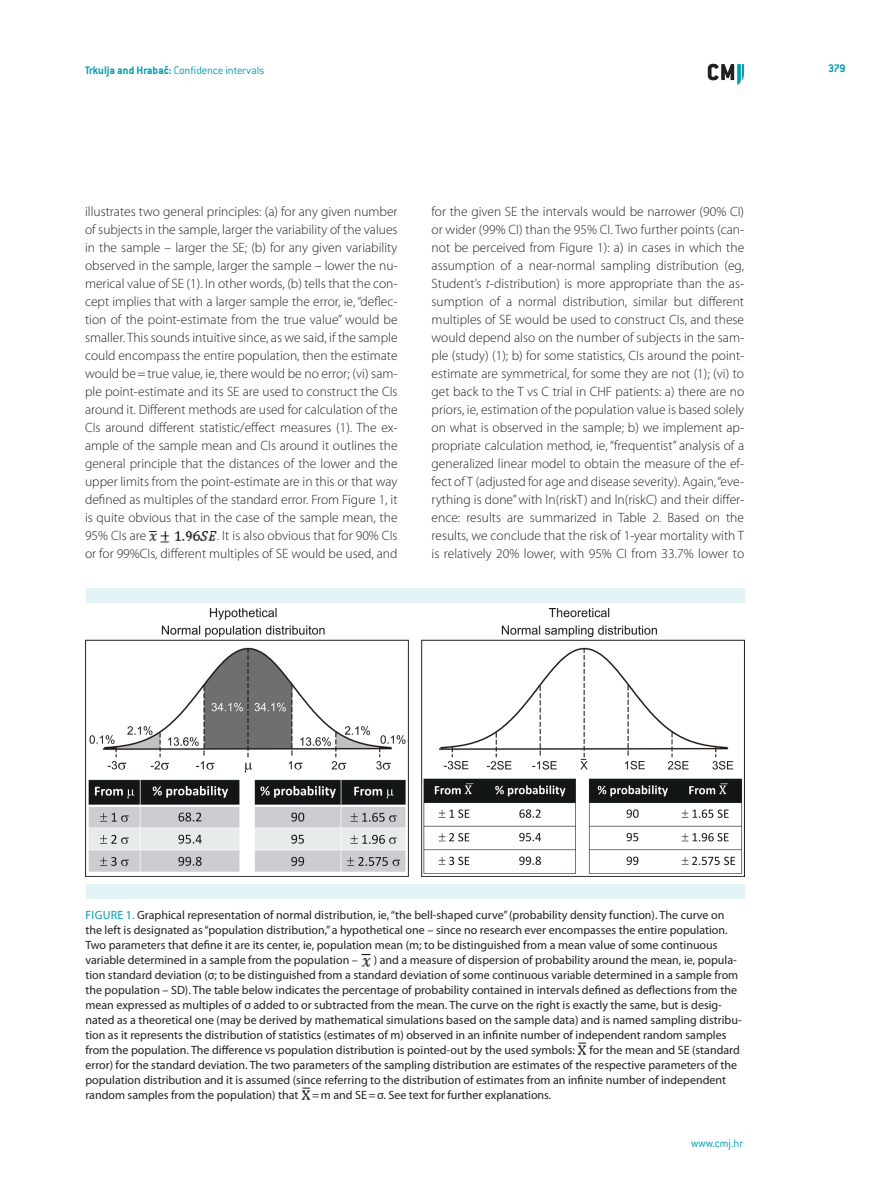
<style>
.page{position:relative;width:893px;height:1191px;background:#fff}
.page>*{position:absolute;margin:0;border:0;box-sizing:border-box;transform-origin:0 0}
.t1{font:300 13.5px/18px "Myriad Pro";color:#231f20;text-align:justify}
.t2{font:12px/15px "Myriad Pro";color:#231f20}
.t3{font:300 12px "ITC Conduit LTCE";color:#009fb4}
.t4{font:700 12px "ITC Conduit LTCE";color:#009fb4}
.s1{font-weight:700}
.s2{font-style:italic}
.s3{color:#009fb4}
</style>
<div class="page">
<svg style="left:708px;top:64px;width:36px;height:21px"></svg>
<img style="left:149px;top:531px;width:68px;height:11px">
<img style="left:85px;top:609px;width:659px;height:267px">
<img style="left:361px;top:954px;width:10px;height:13px">
<img style="left:577px;top:1042px;width:10px;height:13px">
<img style="left:301px;top:1087px;width:10px;height:13px">
<div style="left:86px;top:588px;width:658px;height:15px;background:#e2f2f5"></div>
<div style="left:86px;top:884px;width:658px;height:15px;background:#e2f2f5"></div>
<p class="t3" style="left:85px;top:63px;width:181px"><span class="s1">Trkulja and Hrabač:</span> Confidence intervals</p>
<p class="t4" style="left:828px;top:61px;width:19px">379</p>
<p class="t1" style="left:85px;top:202px;width:314px">illustrates two general principles: (a) for any given number of subjects in the sample, larger the variability of the values in the sample – larger the SE; (b) for any given variability observed in the sample, larger the sample – lower the nu&shy;merical value of SE (1). In other words, (b) tells that the con&shy;cept implies that with a larger sample the error, ie, “deflec&shy;tion of the point-estimate from the true value” would be smaller. This sounds intuitive since, as we said, if the sample could encompass the entire population, then the estimate would be=true value, ie, there would be no error; (vi) sam&shy;ple point-estimate and its SE are used to construct the CIs around it. Different methods are used for calculation of the CIs around different statistic/effect measures (1). The ex&shy;ample of the sample mean and CIs around it outlines the general principle that the distances of the lower and the upper limits from the point-estimate are in this or that way defined as multiples of the standard error. From Figure 1, it is quite obvious that in the case of the sample mean, the 95% CIs are</p>
<p class="t1" style="left:85px;top:526px;width:314px;text-align:right">. It is also obvious that for 90% CIs<br>or for 99%CIs, different multiples of SE would be used, and</p>
<p class="t1" style="left:432px;top:202px;width:314px">for the given SE the intervals would be narrower (90% CI) or wider (99% CI) than the 95% CI. Two further points (can&shy;not be perceived from Figure 1): a) in cases in which the assumption of a near-normal sampling distribution (eg, Student’s <span class="s2">t</span>-distribution) is more appropriate than the as&shy;sumption of a normal distribution, similar but different multiples of SE would be used to construct CIs, and these would depend also on the number of subjects in the sam&shy;ple (study) (1); b) for some statistics, CIs around the point&shy;estimate are symmetrical, for some they are not (1); (vi) to get back to the T vs C trial in CHF patients: a) there are no priors, ie, estimation of the population value is based solely on what is observed in the sample; b) we implement ap&shy;propriate calculation method, ie, “frequentist” analysis of a generalized linear model to obtain the measure of the ef&shy;fect of T (adjusted for age and disease severity). Again, “eve&shy;rything is done” with ln(riskT) and ln(riskC) and their differ&shy;ence: results are summarized in Table 2. Based on the results, we conclude that the risk of 1-year mortality with T is relatively 20% lower, with 95% CI from 33.7% lower to</p>
<p class="t2" style="left:85px;top:907px;width:644px"><span class="s3">Fi gure 1.</span> Graphical representation of normal distribution, ie, “the bell-shaped curve” (probability density function). The curve on the left is designated as “population distribution,” a hypothetical one – since no research ever encompasses the entire population.<br>Two parameters that define it are its center, ie, population mean (m; to be distinguished from a mean value of some continuous variable determined in a sample from the population –</p>
<p class="t2" style="left:85px;top:952px;width:658px;text-indent:288px">) and a measure of dispersion of probability around the mean, ie, popula&shy;tion standard deviation (σ; to be distinguished from a standard deviation of some continuous variable determined in a sample from the population – SD). The table below indicates the percentage of probability contained in intervals defined as deflections from the mean expressed as multiples of σ added to or subtracted from the mean. The curve on the right is exactly the same, but is desig&shy;nated as a theoretical one (may be derived by mathematical simulations based on the sample data) and is named sampling distribu&shy;tion as it represents the distribution of statistics (estimates of m) observed in an infinite number of independent random samples from the population. The difference vs population distribution is pointed-out by the used symbols: for the mean and SE (standard error) for the standard deviation. The two parameters of the sampling distribution are estimates of the respective parameters of the population distribution and it is assumed (since referring to the distribution of estimates from an infinite number of independent random samples from the population) that =m and SE =σ. See text for further explanations.</p>
<p class="t3" style="left:691px;top:1136px;width:54px">www.cmj.hr</p>
</div>
